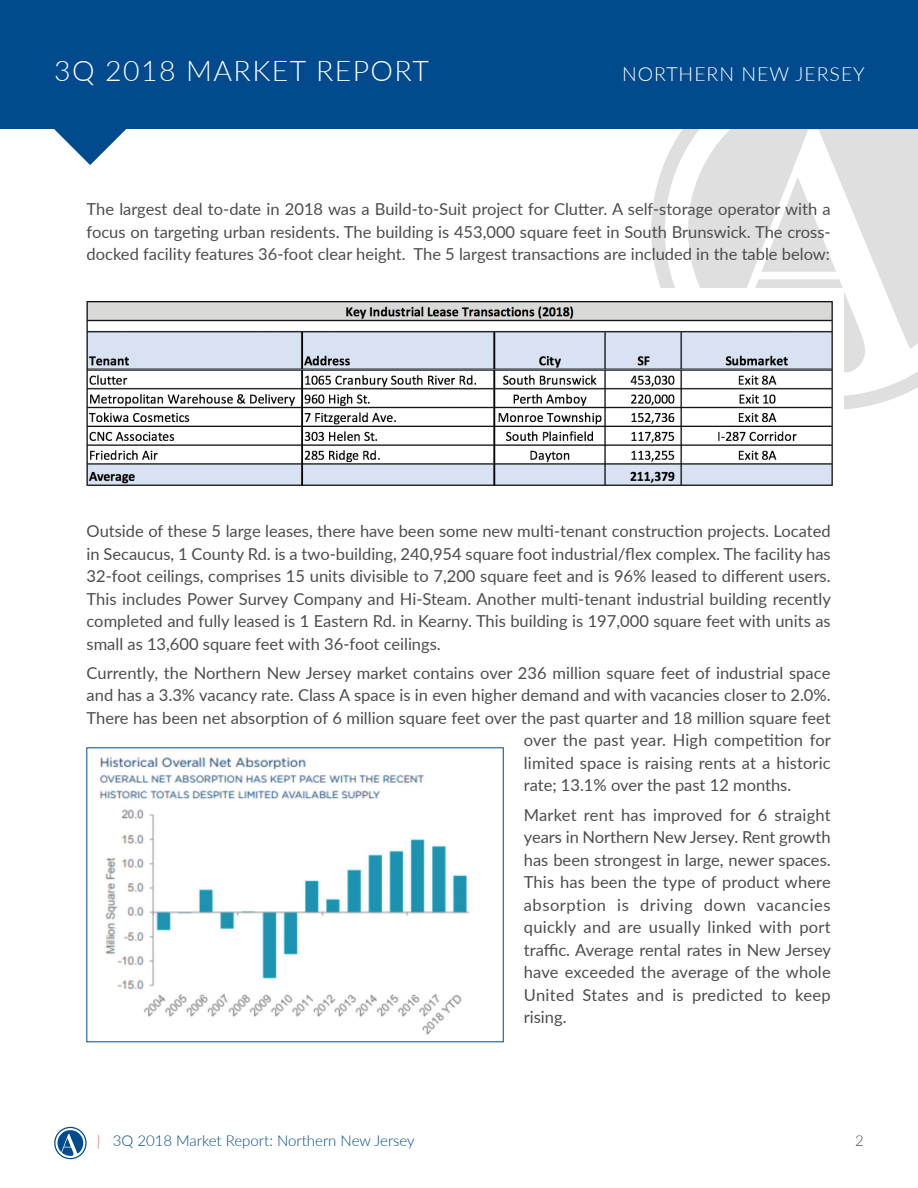
<style>
.page{position:relative;width:918px;height:1188px;background:#fff}
.page>*{position:absolute;margin:0;border:0;box-sizing:border-box;transform-origin:0 0}
.t1{font:300 28.5px "Lato";letter-spacing:.05em;color:#fff}
.t2{font:300 19.5px "Lato";letter-spacing:.05em;color:#fff}
.t3{font:16.5px/22.5px "Lato";color:#4b4c4d;text-align:justify}
.t4{font:300 15px "Lato";color:#004a8d}
.t5{font:300 15px "Lato";color:#4b4c4d}
.s1{color:#ed5b30}
</style>
<div class="page">
<svg style="left:651px;top:129px;width:267px;height:281px"></svg>
<svg style="left:844px;top:349px;width:21px;height:24px"></svg>
<svg style="left:688px;top:129px;width:230px;height:220px;fill:#dfdfdf"></svg>
<div style="left:0;top:0;width:918px;height:129px;background:#004a8d"></div>
<svg style="left:54px;top:129px;width:72px;height:36px"></svg>
<svg style="left:54px;top:1127px;width:33px;height:32px"></svg>
<img style="left:99px;top:757px;width:370px;height:278px">
<img style="left:86px;top:288px;width:758px;height:198px">
<h1 class="t1" style="left:54px;top:51px;width:376px">3Q 2018 MARKET REPORT</h1>
<p class="t2" style="left:622px;top:60px;width:244px">NORTHERN NEW JERSEY</p>
<p class="t3" style="left:87px;top:197px;width:746px">The largest deal to-date in 2018 was a Build-to-Suit project for Clutter. A self-storage operator with a focus on targeting urban residents. The building is 453,000 square feet in South Brunswick. The cross&shy;docked facility features 36-foot clear height. The 5 largest transactions are included in the table below:</p>
<p class="t3" style="left:87px;top:519px;width:746px">Outside of these 5 large leases, there have been some new multi-tenant construction projects. Located in Secaucus, 1 County Rd. is a two-building, 240,954 square foot industrial/flex complex. The facility has 32-foot ceilings, comprises 15 units divisible to 7,200 square feet and is 96% leased to different users.<br>This includes Power Survey Company and Hi-Steam. Another multi-tenant industrial building recently completed and fully leased is 1 Eastern Rd. in Kearny. This building is 197,000 square feet with units as small as 13,600 square feet with 36-foot ceilings.</p>
<p class="t3" style="left:87px;top:661px;width:745px">Currently, the Northern New Jersey market contains over 236 million square feet of industrial space</p>
<p class="t3" style="left:87px;top:683px;width:746px">and has a 3.3% vacancy rate. Class A space is in even higher demand and with vacancies closer to 2.0%.</p>
<p class="t3" style="left:87px;top:706px;width:746px">There has been net absorption of 6 million square feet over the past quarter and 18 million square feet</p>
<p class="t3" style="left:524px;top:728px;width:309px">over the past year. High competition for</p>
<p class="t3" style="left:524px;top:751px;width:308px">limited space is raising rents at a historic</p>
<p class="t3" style="left:524px;top:773px;width:269px">rate; 13.1% over the past 12 months.</p>
<p class="t3" style="left:524px;top:803px;width:309px">Market rent has improved for 6 straight years in Northern New Jersey. Rent growth has been strongest in large, newer spaces.<br>This has been the type of product where absorption is driving down vacancies quickly and are usually linked with port traffic. Average rental rates in New Jersey have exceeded the average of the whole United States and is predicted to keep rising.</p>
<p class="t4" style="left:97px;top:1130px;width:319px"><span class="s1">|</span> 3Q 2018 Market Report: Northern New Jersey</p>
<p class="t5" style="left:855px;top:1130px;width:10px">2</p>
</div>
